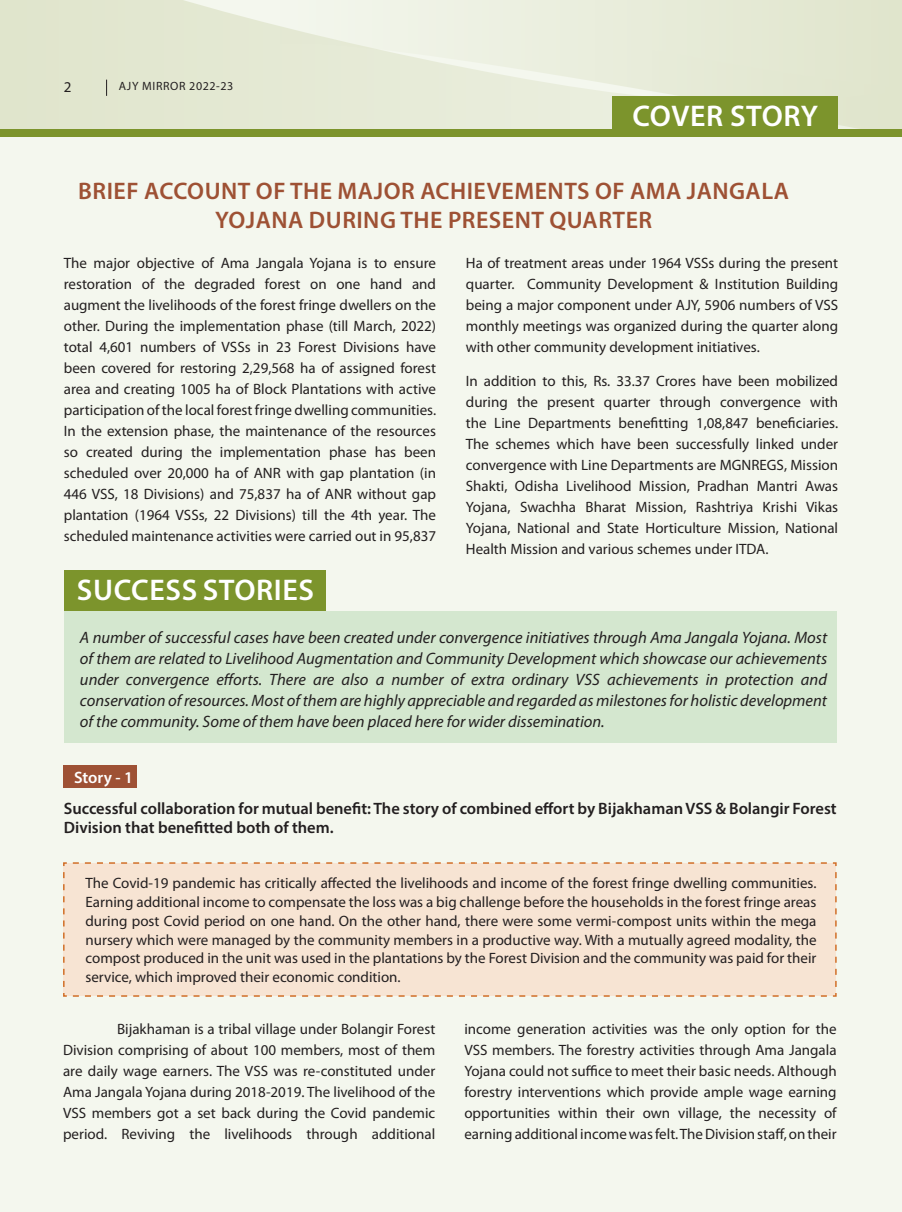
<style>
.page{position:relative;width:902px;height:1212px;background:#fff}
.page>*{position:absolute;margin:0;border:0;box-sizing:border-box;transform-origin:0 0}
.t1{font:600 30px "Myriad Pro";letter-spacing:.02em;color:#fff}
.t2{font:600 24px "Myriad Pro";letter-spacing:.02em;color:#9e5134}
.t3{font:italic 16.5px/21px "Myriad Pro";color:#231f20;text-align:justify}
.t4{font:600 16.5px/18.8px "Myriad Pro";color:#231f20}
.t5{font:600 16.5px "Myriad Pro";color:#fff}
.t6{font:15px/21px "Myriad Pro";color:#231f20;text-align:justify}
.t7{font:12px "Myriad Pro";letter-spacing:.05em;color:#231f20}
</style>
<div class="page">
<div style="left:0;top:0;width:901px;height:1212px;background:#f4f7ee"></div>
<svg style="left:0;top:0;width:901px;height:130px;fill:#e5e9d4"></svg>
<svg style="left:106px;top:80px;width:1px;height:16px"></svg>
<div style="left:0;top:130px;width:901px;height:7px;background:#7c942c"></div>
<div style="left:64px;top:765px;width:73px;height:23px;background:#9e5134"></div>
<div style="left:612px;top:96px;width:226px;height:41px;background:#7c942c"></div>
<div style="left:64px;top:570px;width:261px;height:41px;background:#7c942c"></div>
<div style="left:64px;top:611px;width:772px;height:131px;background:#d4e7cf"></div>
<div style="left:63px;top:862px;width:774px;height:135px;background:#f7e4d3"></div>
<p class="t6" style="left:64px;top:76px;width:9px">2</p>
<p class="t7" style="left:119px;top:78px;width:116px">AJY MIRROR 2022-23</p>
<h1 class="t1" style="left:632px;top:97px;width:187px">COVER STORY</h1>
<h2 class="t2" style="left:78px;top:176px;width:27px">Brief</h2>
<h2 class="t2" style="left:144px;top:176px;width:32px">account</h2>
<h2 class="t2" style="left:256px;top:176px;width:133px">of the major</h2>
<h2 class="t2" style="left:420px;top:176px;width:61px">achievements</h2>
<h2 class="t2" style="left:595px;top:176px;width:195px">of Ama Jangala</h2>
<h2 class="t2" style="left:215px;top:204px;width:109px">Yojana durin</h2>
<h2 class="t2" style="left:380px;top:204px;width:83px">g the present</h2>
<h2 class="t2" style="left:549px;top:204px;width:63px">quarter</h2>
<p class="t6" style="left:64px;top:252px;width:374px">The major objective of Ama Jangala Yojana is to ensure restoration of the degraded forest on one hand and augment the livelihoods of the forest fringe dwellers on the other. During the implementation phase (till March, 2022) total 4,601 numbers of VSSs in 23 Forest Divisions have been covered for restoring 2,29,568 ha of assigned forest area and creating 1005 ha of Block Plantations with active participation of the local forest fringe dwelling communities.<br>In the extension phase, the maintenance of the resources so created during the implementation phase has been scheduled over 20,000 ha of ANR with gap plantation (in 446 VSS, 18 Divisions) and 75,837 ha of ANR without gap plantation (1964 VSSs, 22 Divisions) till the 4th year. The scheduled maintenance activities were carried out in 95,837</p>
<h1 class="t1" style="left:77px;top:571px;width:238px">SUCCESS STORIES</h1>
<p class="t6" style="left:466px;top:252px;width:374px">Ha of treatment areas under 1964 VSSs during the present quarter. Community Development &amp; Institution Building being a major component under AJY, 5906 numbers of VSS monthly meetings was organized during the quarter along with other community development initiatives.</p>
<p class="t6" style="left:466px;top:370px;width:374px">In addition to this, Rs. 33.37 Crores have been mobilized during the present quarter through convergence with the Line Departments benefitting 1,08,847 beneficiaries.<br>The schemes which have been successfully linked under convergence with Line Departments are MGNREGS, Mission Shakti, Odisha Livelihood Mission, Pradhan Mantri Awas Yojana, Swachha Bharat Mission, Rashtriya Krishi Vikas Yojana, National and State Horticulture Mission, National Health Mission and various schemes under ITDA.</p>
<p class="t3" style="left:80px;top:626px;width:748px">A number of successful cases have been created under convergence initiatives through Ama Jangala Yojana. Most of them are related to Livelihood Augmentation and Community Development which showcase our achievements under convergence efforts. There are also a number of extra ordinary VSS achievements in protection and conservation of resources. Most of them are highly appreciable and regarded as milestones for holistic development of the community. Some of them have been placed here for wider dissemination.</p>
<p class="t5" style="left:74px;top:766px;width:60px">Story - 1</p>
<p class="t4" style="left:64px;top:799px;width:774px">Successful collaboration for mutual benefit: The story of combined effort by Bijakhaman VSS &amp; Bolangir Forest<br>Division that benefitted both of them.</p>
<p class="t6" style="left:85px;top:873px;width:732px;line-height:18.8px">The Covid-19 pandemic has critically affected the livelihoods and income of the forest fringe dwelling communities.<br>Earning additional income to compensate the loss was a big challenge before the households in the forest fringe areas during post Covid period on one hand. On the other hand, there were some vermi-compost units within the mega nursery which were managed by the community members in a productive way. With a mutually agreed modality, the compost produced in the unit was used in the plantations by the Forest Division and the community was paid for their service, which improved their economic condition.</p>
<p class="t6" style="left:63px;top:1018px;width:374px;text-indent:54px">Bijakhaman is a tribal village under Bolangir Forest Division comprising of about 100 members, most of them are daily wage earners. The VSS was re-constituted under Ama Jangala Yojana during 2018-2019. The livelihood of the VSS members got a set back during the Covid pandemic period. Reviving the livelihoods through additional</p>
<p class="t6" style="left:464px;top:1018px;width:374px">income generation activities was the only option for the VSS members. The forestry activities through Ama Jangala Yojana could not suffice to meet their basic needs. Although forestry interventions which provide ample wage earning opportunities within their own village, the necessity of earning additional income was felt. The Division staff, on their</p>
</div>
